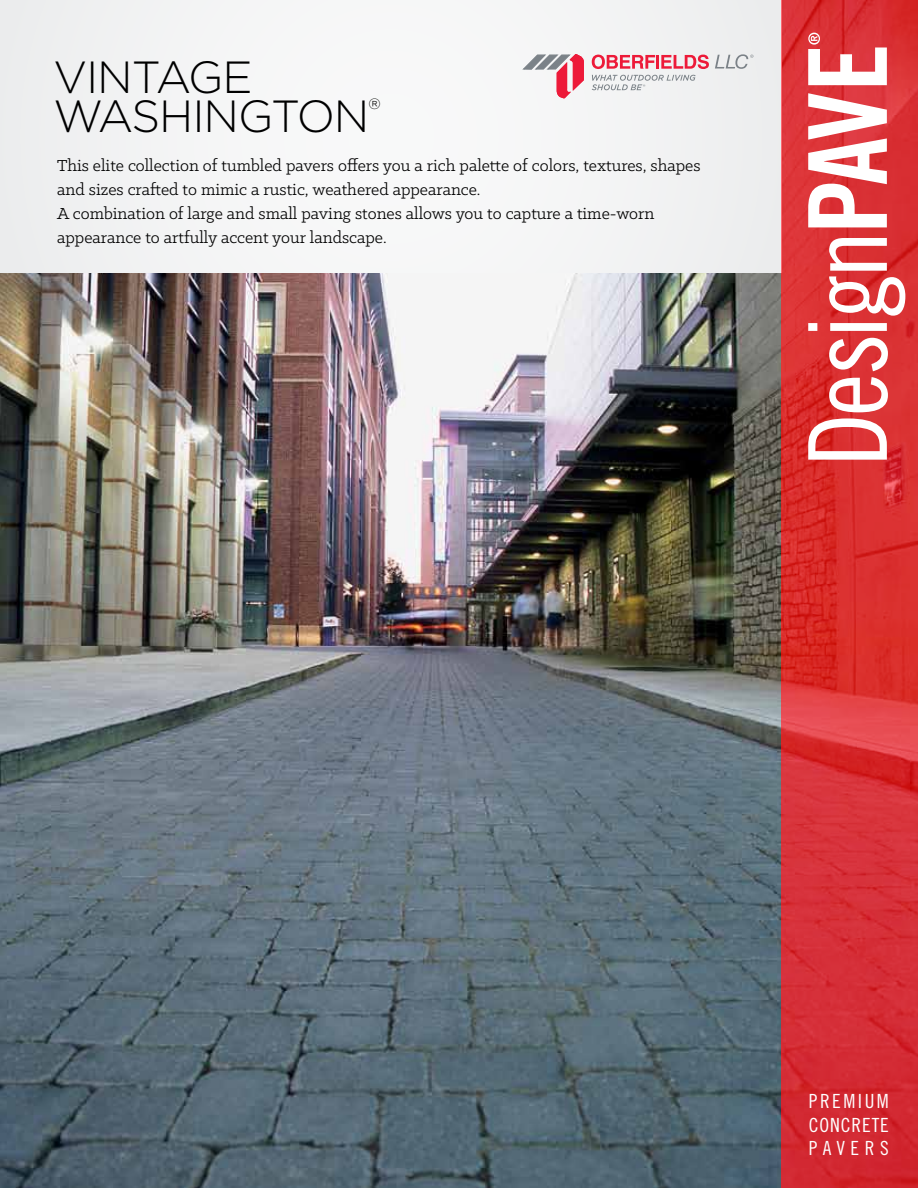
<style>
.page{position:relative;width:918px;height:1188px;background:#fff}
.page>*{position:absolute;margin:0;border:0;box-sizing:border-box;transform-origin:0 0}
.t1{font:300 45px/39px "Gotham";letter-spacing:-.025em;color:#000}
.t2{font:19.5px/23.4px "Trade Gothic Cond Eighteen";letter-spacing:.13em;color:#fff;text-align:justify}
.t3{font:18px/24px "Klinic Slab";color:#000}
.t4{font:300 14.85px "Gotham";color:#000}
</style>
<div class="page">
<img style="left:0;top:272px;width:782px;height:916px">
<div style="left:0;top:0;width:782px;height:272px;background:#f4f5f5"></div>
<svg style="left:782px;top:0;width:136px;height:1188px;background:#d82f33"></svg>
<svg style="left:808px;top:418px;width:79px;height:42px"></svg>
<svg style="left:829px;top:377px;width:59px;height:35px"></svg>
<svg style="left:829px;top:338px;width:59px;height:33px"></svg>
<svg style="left:808px;top:323px;width:79px;height:8px"></svg>
<svg style="left:829px;top:238px;width:76px;height:78px"></svg>
<svg style="left:808px;top:93px;width:79px;height:134px"></svg>
<svg style="left:808px;top:33px;width:79px;height:52px"></svg>
<svg style="left:522px;top:54px;width:62px;height:44px"></svg>
<svg style="left:715px;top:54px;width:38px;height:15px"></svg>
<svg style="left:592px;top:55px;width:63px;height:14px"></svg>
<hr style="left:656px;top:55px;width:3px;height:14px;background:#ed1a39">
<svg style="left:661px;top:55px;width:48px;height:14px"></svg>
<svg style="left:592px;top:75px;width:104px;height:15px"></svg>
<h1 class="t1" style="left:53px;top:57px;width:318px">VINTAGE<br>WASHINGTON</h1>
<p class="t4" style="left:368px;top:96px;width:14px">®</p>
<p class="t3" style="left:57px;top:153px;width:645px">This elite collection of tumbled pavers offers you a rich palette of colors, textures, shapes and sizes crafted to mimic a rustic, weathered appearance.<br>A combination of large and small paving stones allows you to capture a time-worn appearance to artfully accent your landscape.</p>
<p class="t2" style="left:809px;top:1089px;width:81px">PREMIUM CONCRETE PAVERS</p>
</div>
